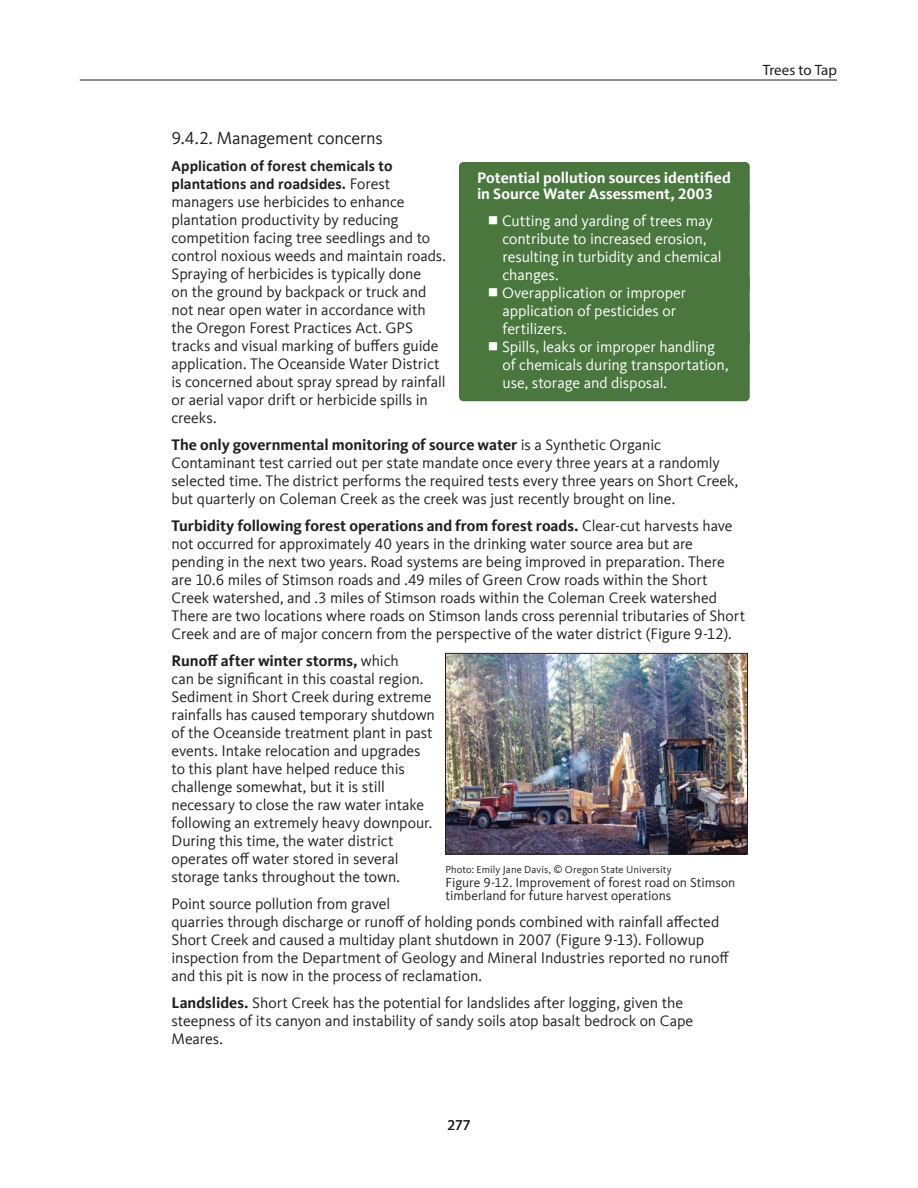
<style>
.page{position:relative;width:918px;height:1188px;background:#fff}
.page>*{position:absolute;margin:0;border:0;box-sizing:border-box;transform-origin:0 0}
.t1{font:18px "Kievit Offc";letter-spacing:-.01em;color:#231f20}
.t2{font:15.75px/18px "Kievit Offc";letter-spacing:-.005em;color:#231f20}
.t3{font:15.75px/18px "Kievit Offc";letter-spacing:-.01em;color:#fff}
.t4{font:700 15.75px/16.5px "Kievit Offc";color:#fff}
.t5{font:700 15.75px/18px "Calibri";letter-spacing:.005em;color:#231f20}
.t6{font:15px "Myriad Pro";letter-spacing:-.005em;color:#211d1e}
.t7{font:15px "Myriad Pro";color:#231f20}
.t8{font:13.5px/13.5px "Kievit Offc";color:#231f20}
.t9{font:10.5px "Kievit Offc";letter-spacing:.005em;color:#231f20}
.s1{font-family:"Kievit Offc";font-weight:400}
.s2{font-weight:700}
</style>
<div class="page">
<hr style="left:80px;top:80px;width:757px;height:1px;background:#211d1e">
<img style="left:446px;top:655px;width:301px;height:200px">
<div style="left:459px;top:162px;width:291px;height:50px;background:#49773d;border-radius:4px"></div>
<div style="left:445px;top:653px;width:303px;height:201px;border:1px solid #231f20"></div>
<div style="left:459px;top:206px;width:291px;height:195px;background:#49773d"></div>
<p class="t6" style="left:763px;top:61px;width:76px">Trees to Tap</p>
<p class="t1" style="left:172px;top:128px;width:213px">9.4.2. Management concerns</p>
<p class="t5" style="left:172px;top:156px;width:223px">Application of forest chemicals to plantations and roadsides. <span class="s1">Forest</span></p>
<p class="t2" style="left:172px;top:193px;width:276px">managers use herbicides to enhance plantation productivity by reducing competition facing tree seedlings and to control noxious weeds and maintain roads.<br>Spraying of herbicides is typically done<br>on the ground by backpack or truck and not near open water in accordance with the Oregon Forest Practices Act. GPS tracks and visual marking of buffers guide application. The Oceanside Water District is concerned about spray spread by rainfall or aerial vapor drift or herbicide spills in creeks.</p>
<p class="t2" style="left:172px;top:436px;width:568px"><span class="s2">The only governmental monitoring of source water</span> is a Synthetic Organic Contaminant test carried out per state mandate once every three years at a randomly selected time. The district performs the required tests every three years on Short Creek, but quarterly on Coleman Creek as the creek was just recently brought on line.</p>
<p class="t2" style="left:172px;top:517px;width:575px"><span class="s2">Turbidity following forest operations and from forest roads.</span> Clear-cut harvests have not occurred for approximately 40 years in the drinking water source area but are pending in the next two years. Road systems are being improved in preparation. There are 10.6 miles of Stimson roads and .49 miles of Green Crow roads within the Short Creek watershed, and .3 miles of Stimson roads within the Coleman Creek watershed There are two locations where roads on Stimson lands cross perennial tributaries of Short Creek and are of major concern from the perspective of the water district (Figure 9-12).</p>
<p class="t2" style="left:172px;top:652px;width:265px"><span class="s2">Runoff after winter storms,</span> which<br>can be significant in this coastal region.<br>Sediment in Short Creek during extreme rainfalls has caused temporary shutdown of the Oceanside treatment plant in past events. Intake relocation and upgrades to this plant have helped reduce this challenge somewhat, but it is still necessary to close the raw water intake following an extremely heavy downpour.<br>During this time, the water district operates off water stored in several storage tanks throughout the town.</p>
<p class="t2" style="left:172px;top:895px;width:559px">Point source pollution from gravel<br>quarries through discharge or runoff of holding ponds combined with rainfall affected Short Creek and caused a multiday plant shutdown in 2007 (Figure 9-13). Followup inspection from the Department of Geology and Mineral Industries reported no runoff and this pit is now in the process of reclamation.</p>
<p class="t2" style="left:172px;top:994px;width:523px"><span class="s2">Landslides.</span> Short Creek has the potential for landslides after logging, given the steepness of its canyon and instability of sandy soils atop basalt bedrock on Cape<br>Meares.</p>
<p class="t4" style="left:477px;top:169px;width:255px">Potential pollution sources identified in Source Water Assessment, 2003</p>
<p class="t3" style="left:502px;top:212px;width:228px">Cutting and yarding of trees may contribute to increased erosion, resulting in turbidity and chemical changes.<br>Overapplication or improper application of pesticides or fertilizers.<br>Spills, leaks or improper handling of chemicals during transportation, use, storage and disposal.</p>
<p class="t9" style="left:446px;top:864px;width:228px">Photo: Emily Jane Davis, © Oregon State University</p>
<p class="t8" style="left:446px;top:875px;width:291px">Figure 9-12. Improvement of forest road on Stimson timberland for future harvest operations</p>
<p class="t7" style="left:447px;top:1116px;width:25px">277</p>
</div>
